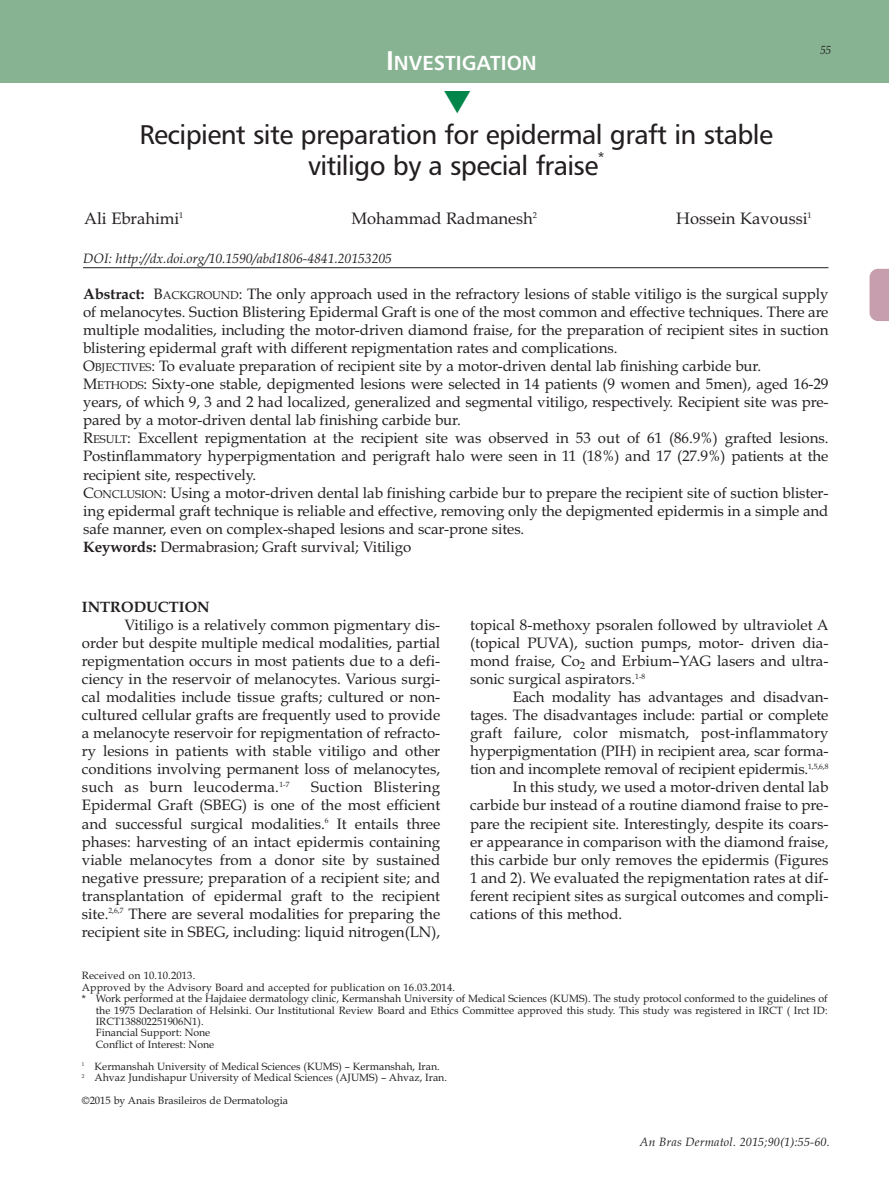
<style>
.page{position:relative;width:889px;height:1190px;background:#fff}
.page>*{position:absolute;margin:0;border:0;box-sizing:border-box;transform-origin:0 0}
.t1{font:27.12px/31.7px "Humanist 777 BT Roman B";letter-spacing:-.025em;color:#231f20;text-align:center}
.t2{font:20.3px "Humanist 777 BT Bold B";color:#fff}
.t3{font:16.62px "Book Antiqua";color:#231f20}
.t4{font:15.05px/18px "Book Antiqua";letter-spacing:-.005em;color:#231f20;text-align:justify}
.t5{font:700 15.05px "Book Antiqua";color:#231f20}
.t6{font:italic 13.47px "Book Antiqua";color:#231f20}
.t7{font:13.47px "Humanist 777 BT Roman B";color:#231f20}
.t8{font:italic 12.08px "Book Antiqua";letter-spacing:.015em;color:#231f20}
.t9{font:italic 12.08px "Book Antiqua";letter-spacing:.015em;color:#231f20;scale:.9 1}
.t10{font:10.5px/11.2px "Book Antiqua";color:#231f20}
.s1{font-size:27.12px}
.s2{font-weight:700}
.s3{font-size:11.2px}
</style>
<div class="page">
<svg style="left:869px;top:269px;width:20px;height:52px"></svg>
<div style="left:0;top:0;width:889px;height:83px;background:#87b392"></div>
<hr style="left:83px;top:267px;width:745px;height:1px;background:#231f20">
<h2 class="t2" style="left:386px;top:55px;width:152px"><span class="s1">I</span>NVESTIGATION</h2>
<h1 class="t1" style="left:139px;top:121px;width:635px">Recipient site preparation for epidermal graft in stable vitiligo by a special fraise</h1>
<p class="t7" style="left:598px;top:152px;width:8px">*</p>
<p class="t9" style="left:820px;top:45px;width:14px">55</p>
<p class="t3" style="left:84px;top:212px;width:101px">Ali Ebrahimi<sup>1</sup></p>
<p class="t3" style="left:351px;top:212px;width:187px">Mohammad Radmanesh<sup>2</sup></p>
<p class="t3" style="left:676px;top:212px;width:137px">Hossein Kavoussi<sup>1</sup></p>
<p class="t6" style="left:83px;top:253px;width:310px">DOI: http://dx.doi.org/10.1590/abd1806-4841.20153205</p>
<p class="t4" style="left:83px;top:286px;width:747px;text-align:left"><span class="s2">Abstract:</span> B<span class="s3">ACKGROUND</span>: The only approach used in the refractory lesions of stable vitiligo is the surgical supply of melanocytes. Suction Blistering Epidermal Graft is one of the most common and effective techniques. There are multiple modalities, including the motor-driven diamond fraise, for the preparation of recipient sites in suction blistering epidermal graft with different repigmentation rates and complications.<br>O<span class="s3">BJECTIVES</span>: To evaluate preparation of recipient site by a motor-driven dental lab finishing carbide bur.<br>M<span class="s3">ETHODS</span>: Sixty-one stable, depigmented lesions were selected in 14 patients (9 women and 5men), aged 16-29 years, of which 9, 3 and 2 had localized, generalized and segmental vitiligo, respectively. Recipient site was pre&shy;pared by a motor-driven dental lab finishing carbide bur.<br>R<span class="s3">ESULT</span>: Excellent repigmentation at the recipient site was observed in 53 out of 61 (86.9%) grafted lesions.<br>Postinflammatory hyperpigmentation and perigraft halo were seen in 11 (18%) and 17 (27.9%) patients at the recipient site, respectively.<br>C<span class="s3">ONCLUSION</span>: Using a motor-driven dental lab finishing carbide bur to prepare the recipient site of suction blister&shy;ing epidermal graft technique is reliable and effective, removing only the depigmented epidermis in a simple and safe manner, even on complex-shaped lesions and scar-prone sites.<br><span class="s2">Keywords:</span> Dermabrasion; Graft survival; Vitiligo</p>
<p class="t5" style="left:82px;top:601px;width:129px">INTRODUCTION</p>
<p class="t4" style="left:82px;top:617px;width:360px;text-indent:43px">Vitiligo is a relatively common pigmentary dis&shy;order but despite multiple medical modalities, partial repigmentation occurs in most patients due to a defi&shy;ciency in the reservoir of melanocytes. Various surgi&shy;cal modalities include tissue grafts; cultured or non&shy;cultured cellular grafts are frequently used to provide a melanocyte reservoir for repigmentation of refracto&shy;ry lesions in patients with stable vitiligo and other conditions involving permanent loss of melanocytes, such as burn leucoderma.<sup>1-7</sup></p>
<p class="t4" style="left:82px;top:780px;width:360px;text-indent:229px">Suction Blistering Epidermal Graft (SBEG) is one of the most efficient and successful surgical modalities.<sup>6</sup> It entails three phases: harvesting of an intact epidermis containing viable melanocytes from a donor site by sustained negative pressure; preparation of a recipient site; and transplantation of epidermal graft to the recipient site.<sup>2,6,7</sup> There are several modalities for preparing the recipient site in SBEG, including: liquid nitrogen(LN),</p>
<p class="t4" style="left:470px;top:617px;width:360px">topical 8-methoxy psoralen followed by ultraviolet A (topical PUVA), suction pumps, motor- driven dia&shy;mond fraise, Co<sub>2</sub> and Erbium–YAG lasers and ultra&shy;sonic surgical aspirators.<sup>1-8</sup></p>
<p class="t4" style="left:513px;top:690px;width:317px">Each modality has advantages and disadvan-</p>
<p class="t4" style="left:470px;top:708px;width:360px">tages. The disadvantages include: partial or complete</p>
<p class="t4" style="left:470px;top:726px;width:360px">graft failure, color mismatch, post-inflammatory</p>
<p class="t4" style="left:470px;top:744px;width:360px">hyperpigmentation (PIH) in recipient area, scar forma-</p>
<p class="t4" style="left:470px;top:762px;width:360px">tion and incomplete removal of recipient epidermis.<sup>1,5,6,8</sup></p>
<p class="t4" style="left:513px;top:780px;width:317px">In this study, we used a motor-driven dental lab</p>
<p class="t4" style="left:470px;top:798px;width:360px">carbide bur instead of a routine diamond fraise to pre-</p>
<p class="t4" style="left:470px;top:816px;width:360px">pare the recipient site. Interestingly, despite its coars-</p>
<p class="t4" style="left:470px;top:834px;width:360px">er appearance in comparison with the diamond fraise,</p>
<p class="t4" style="left:470px;top:852px;width:360px">this carbide bur only removes the epidermis (Figures</p>
<p class="t4" style="left:470px;top:870px;width:360px">1 and 2). We evaluated the repigmentation rates at dif-</p>
<p class="t4" style="left:470px;top:888px;width:360px">ferent recipient sites as surgical outcomes and compli-</p>
<p class="t4" style="left:470px;top:906px;width:154px">cations of this method.</p>
<p class="t10" style="left:82px;top:970px;width:375px;line-height:12.6px">Received on 10.10.2013.<br>Approved by the Advisory Board and accepted for publication on 16.03.2014.</p>
<p class="t10" style="left:96px;top:994px;width:733px;text-indent:-14px">* Work performed at the Hajdaiee dermatology clinic, Kermanshah University of Medical Sciences (KUMS). The study protocol conformed to the guidelines of the 1975 Declaration of Helsinki. Our Institutional Review Board and Ethics Committee approved this study. This study was registered in IRCT ( Irct ID:<br>IRCT138802251906N1).<br>Financial Support: None<br>Conflict of Interest: None</p>
<p class="t10" style="left:82px;top:1062px;width:367px"><sup>1</sup> Kermanshah University of Medical Sciences (KUMS) – Kermanshah, Iran.<br><sup>2</sup> Ahvaz Jundishapur University of Medical Sciences (AJUMS) – Ahvaz, Iran.</p>
<p class="t10" style="left:82px;top:1096px;width:208px">©2015 by Anais Brasileiros de Dermatologia</p>
<p class="t8" style="left:640px;top:1137px;width:191px">An Bras Dermatol. 2015;90(1):55-60.</p>
</div>
